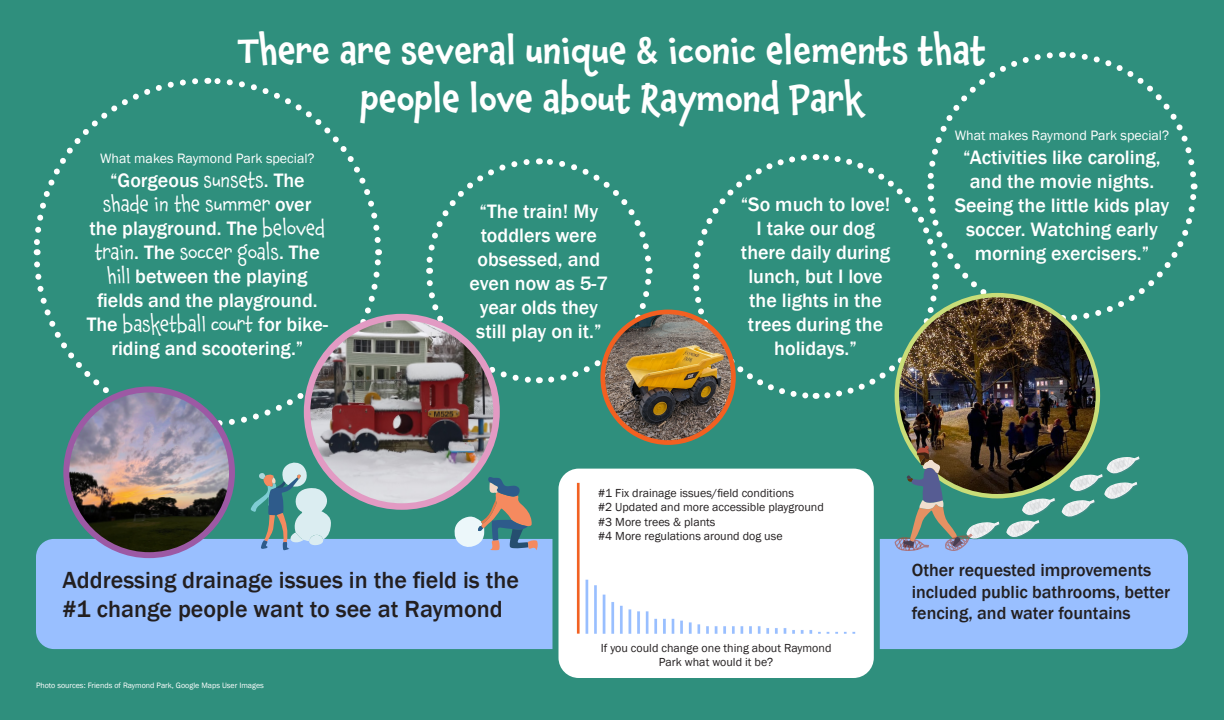
<style>
.page{position:relative;width:1224px;height:720px;background:#2f8f7d}
.page>*{position:absolute;margin:0;border:0;box-sizing:border-box;transform-origin:0 0}
.Heading_4{font:500 36px/48px "Chaloops";color:#fff;text-align:center}
.t1{font:500 24px/28.8px "Franklin Gothic";color:#231f20}
.t2{font:500 20px/24px "Franklin Gothic";color:#fff;text-align:center}
.t3{font:500 18px/21.6px "Franklin Gothic";color:#231f20}
.t4{font:14px "Franklin Gothic";color:#fff}
.t5{font:12px/14.4px "Franklin Gothic";color:#231f20;text-align:center}
.t6{font:8px "Franklin Gothic";color:#fff}
.s1{font-family:"Chaloops";font-weight:400}
</style>
<div class="page">
<div style="left:36px;top:539px;width:1152px;height:110px;background:#99bfff;border-radius:18px"></div>
<div style="left:556px;top:466px;width:321px;height:215px;background:#fff;border-radius:23px"></div>
<img style="left:569px;top:470px;width:294px;height:164px">
<div style="left:553px;top:463px;width:327px;height:221px;border:6px solid #2f8f7d;border-radius:23px"></div>
<svg style="left:690px;top:51px;width:508px;height:351px"></svg>
<svg style="left:424px;top:158px;width:230px;height:228px"></svg>
<svg style="left:33px;top:77px;width:351px;height:353px"></svg>
<img style="left:897px;top:295px;width:201px;height:201px;border-radius:101px">
<img style="left:66px;top:389px;width:166px;height:166px">
<div style="left:63px;top:387px;width:172px;height:171px;border:6px solid #9c59a4;border-radius:50%"></div>
<img style="left:307px;top:317px;width:190px;height:190px;border-radius:95px">
<div style="left:304px;top:314px;width:196px;height:196px;border:6px solid #e29ac3;border-radius:50%"></div>
<img style="left:603px;top:312px;width:130px;height:131px;border-radius:65px">
<div style="left:600px;top:310px;width:136px;height:135px;border:5px solid #f26021;border-radius:50%"></div>
<svg style="left:251px;top:463px;width:80px;height:87px"></svg>
<svg style="left:455px;top:477px;width:83px;height:73px"></svg>
<svg style="left:895px;top:446px;width:105px;height:105px"></svg>
<svg style="left:1006px;top:455px;width:134px;height:83px"></svg>
<h1 class="Heading_4" style="left:238px;top:27px;width:750px">There are several unique &amp; iconic elements that people love about Raymond Park</h1>
<p class="t4" style="left:100px;top:150px;width:216px">What makes Raymond Park special?</p>
<p class="t2" style="left:87px;top:169px;width:243px">“Gorgeous <span class="s1">sunsets</span>. The <span class="s1">shade in the summer</span> over<br>the playground. The <span class="s1">beloved train</span>. The <span class="s1">soccer goals</span>. The <span class="s1">hill</span> between the playing fields and the playground.<br>The <span class="s1">basketball court</span> for bike&shy;riding and scootering.”</p>
<p class="t2" style="left:470px;top:199px;width:140px">“The train! My toddlers were obsessed, and even now as 5-7 year olds they still play on it.”</p>
<p class="t2" style="left:741px;top:193px;width:151px">“So much to love!<br>I take our dog there daily during lunch, but I love the lights in the trees during the holidays.”</p>
<p class="t4" style="left:955px;top:127px;width:216px">What makes Raymond Park special?</p>
<p class="t2" style="left:955px;top:146px;width:216px">“Activities like caroling, and the movie nights.<br>Seeing the little kids play soccer. Watching early morning exercisers.”</p>
<p class="t1" style="left:63px;top:566px;width:458px">Addressing drainage issues in the field is the #1 change people want to see at Raymond</p>
<p class="t6" style="left:36px;top:680px;width:229px">Photo sources: Friends of Raymond Park, Google Maps User Images</p>
<p class="t5" style="left:598px;top:486px;width:197px">#1 Fix drainage issues/field conditions</p>
<p class="t5" style="left:598px;top:500px;width:227px">#2 Updated and more accessible playground</p>
<p class="t5" style="left:598px;top:515px;width:119px">#3 More trees &amp; plants</p>
<p class="t5" style="left:598px;top:529px;width:186px">#4 More regulations around dog use</p>
<p class="t5" style="left:601px;top:641px;width:232px">If you could change one thing about Raymond<br>Park what would it be?</p>
<p class="t3" style="left:912px;top:560px;width:260px">Other requested improvements included public bathrooms, better fencing, and water fountains</p>
</div>
